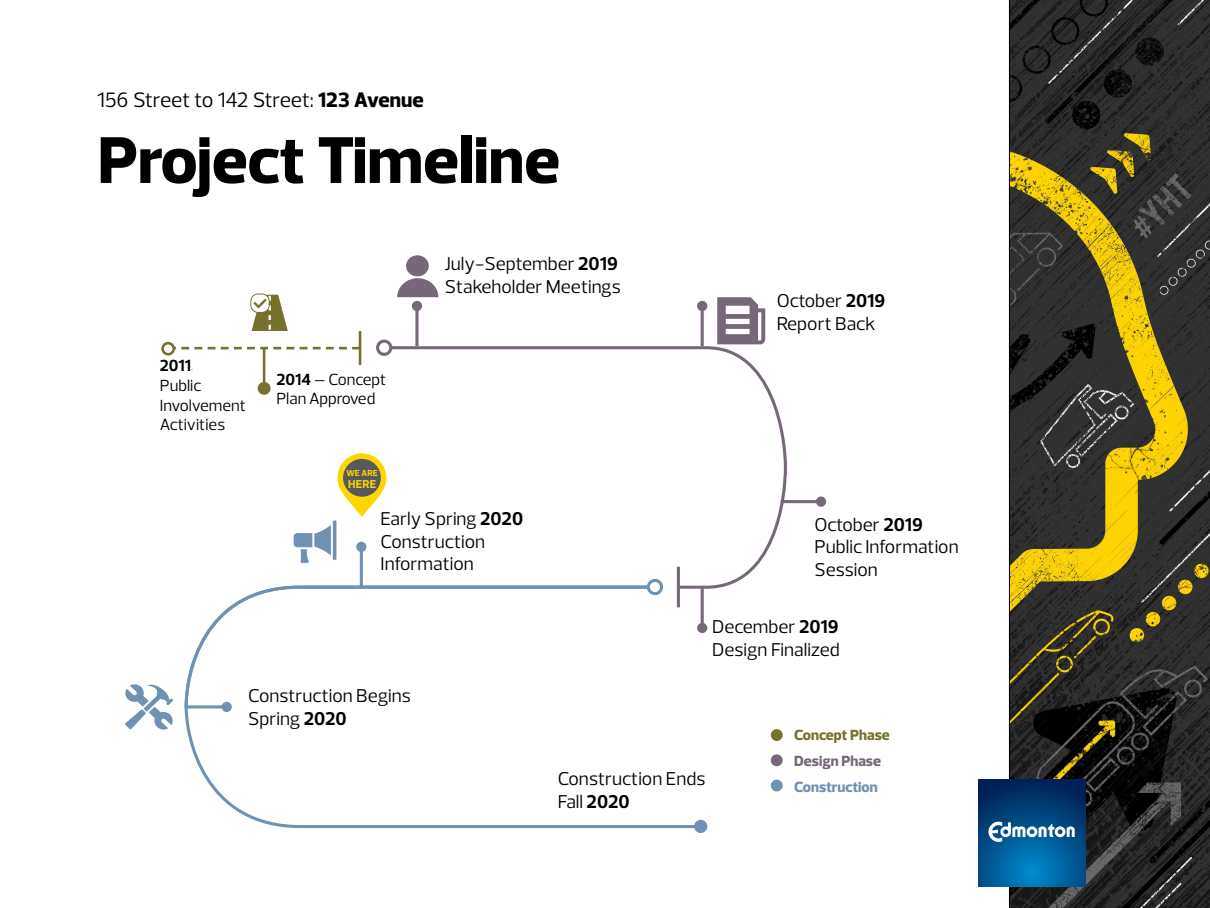
<style>
.page{position:relative;width:1210px;height:908px;background:#fff}
.page>*{position:absolute;margin:0;border:0;box-sizing:border-box;transform-origin:0 0}
.t1{font:800 67.2px "Prelo";color:#000}
.t2{font:21.21px "Prelo";letter-spacing:-.01em;color:#000}
.t3{font:18.9px/22.7px "Prelo";color:#000}
.t4{font:16.41px/19.7px "Prelo";color:#000}
.t5{font:700 16.41px "Prelo";color:#000}
.t6{font:800 15.01px "Prelo";color:#76722e}
.t7{font:800 15.01px "Prelo";color:#6f91b4}
.t8{font:800 15.01px "Prelo";color:#776879}
.t9{font:700 11.62px "Prelo";color:#ffd500}
.t10{font:700 8.86px "Prelo";color:#ffd500}
.t11{font:5.53px "Minion Pro";color:#000}
.s1{font-weight:800}
.s2{font-weight:700}
</style>
<div class="page">
<svg style="left:1009px;top:0;width:201px;height:907px;background:#433e26"></svg>
<svg style="left:978px;top:779px;width:107px;height:107px;background:#004b85"></svg>
<svg style="left:988px;top:821px;width:86px;height:20px"></svg>
<svg style="left:250px;top:293px;width:38px;height:38px"></svg>
<svg style="left:175px;top:347px;width:184px;height:2px"></svg>
<div style="left:161px;top:342px;width:14px;height:13px;border:3px solid #76722e;border-radius:50%"></div>
<hr style="left:359px;top:331px;width:2px;height:34px;background:#76722e">
<hr style="left:415px;top:308px;width:3px;height:38px;background:#776879">
<div style="left:412px;top:301px;width:10px;height:10px;background:#776879;border-radius:50%"></div>
<svg style="left:700px;top:311px;width:4px;height:33px"></svg>
<div style="left:697px;top:301px;width:10px;height:10px;background:#776879;border-radius:50%"></div>
<hr style="left:360px;top:549px;width:3px;height:38px;background:#6f91b4">
<svg style="left:386px;top:344px;width:402px;height:245px"></svg>
<svg style="left:717px;top:297px;width:48px;height:47px"></svg>
<div style="left:406px;top:255px;width:23px;height:21px;background:#776879;border-radius:50%"></div>
<svg style="left:397px;top:278px;width:41px;height:19px"></svg>
<svg style="left:125px;top:684px;width:48px;height:45px"></svg>
<div style="left:377px;top:341px;width:14px;height:13px;background:#fff;border-radius:50%"></div>
<div style="left:376px;top:339px;width:16px;height:17px;border:3px solid #776879;border-radius:50%"></div>
<svg style="left:184px;top:583px;width:520px;height:246px"></svg>
<div style="left:694px;top:819px;width:13px;height:13px;background:#6f91b4;border-radius:50%"></div>
<div style="left:660px;top:572px;width:18px;height:42px;background:#fff"></div>
<div style="left:648px;top:580px;width:13px;height:13px;background:#fff;border-radius:50%"></div>
<div style="left:647px;top:578px;width:16px;height:17px;border:3px solid #6f91b4;border-radius:50%"></div>
<hr style="left:677px;top:566px;width:3px;height:41px;background:#776879">
<hr style="left:263px;top:348px;width:2px;height:38px;background:#76722e">
<div style="left:259px;top:383px;width:10px;height:10px;background:#76722e;border-radius:50%"></div>
<div style="left:258px;top:382px;width:12px;height:12px;border:3px solid #76722e;border-radius:50%"></div>
<svg style="left:294px;top:453px;width:92px;height:109px"></svg>
<div style="left:771px;top:728px;width:11px;height:12px;background:#76722e;border-radius:50%"></div>
<div style="left:771px;top:754px;width:11px;height:12px;background:#776879;border-radius:50%"></div>
<div style="left:771px;top:779px;width:11px;height:12px;background:#6f91b4;border-radius:50%"></div>
<hr style="left:781px;top:500px;width:38px;height:3px;background:#776879">
<div style="left:816px;top:496px;width:10px;height:10px;background:#776879;border-radius:50%"></div>
<svg style="left:700px;top:587px;width:4px;height:35px"></svg>
<div style="left:697px;top:622px;width:10px;height:11px;background:#776879;border-radius:50%"></div>
<p class="t2" style="left:97px;top:86px;width:328px">156 Street to 142 Street: <span class="s1">123 Avenue</span></p>
<h1 class="t1" style="left:98px;top:119px;width:464px">Project Timeline</h1>
<p class="t5" style="left:160px;top:355px;width:33px">2011</p>
<p class="t11" style="left:191px;top:366px;width:3px">-</p>
<p class="t4" style="left:160px;top:375px;width:88px">Public<br>Involvement<br>Activities</p>
<p class="t4" style="left:276px;top:369px;width:111px"><span class="s2">2014</span> – Concept<br>Plan Approved</p>
<p class="t10" style="left:346px;top:468px;width:33px">WE ARE</p>
<p class="t9" style="left:348px;top:476px;width:30px">HERE</p>
<p class="t3" style="left:445px;top:251px;width:178px;line-height:23.5px">July-September <span class="s2">2019<br></span>Stakeholder Meetings</p>
<p class="t3" style="left:380px;top:507px;width:144px">Early Spring <span class="s2">2020<br></span>Construction<br>Information</p>
<p class="t3" style="left:776px;top:289px;width:110px;line-height:23.5px">October <span class="s2">2019<br></span>Report Back</p>
<p class="t3" style="left:814px;top:512px;width:146px">October <span class="s2">2019<br></span>Public Information<br>Session</p>
<p class="t3" style="left:248px;top:684px;width:164px">Construction Begins<br>Spring <span class="s2">2020</span></p>
<p class="t3" style="left:712px;top:615px;width:129px">December <span class="s2">2019<br></span>Design Finalized</p>
<p class="t3" style="left:558px;top:767px;width:149px">Construction Ends<br>Fall <span class="s2">2020</span></p>
<p class="t6" style="left:794px;top:725px;width:97px">Concept Phase</p>
<p class="t8" style="left:794px;top:751px;width:88px">Design Phase</p>
<p class="t7" style="left:794px;top:777px;width:85px">Construction</p>
</div>
